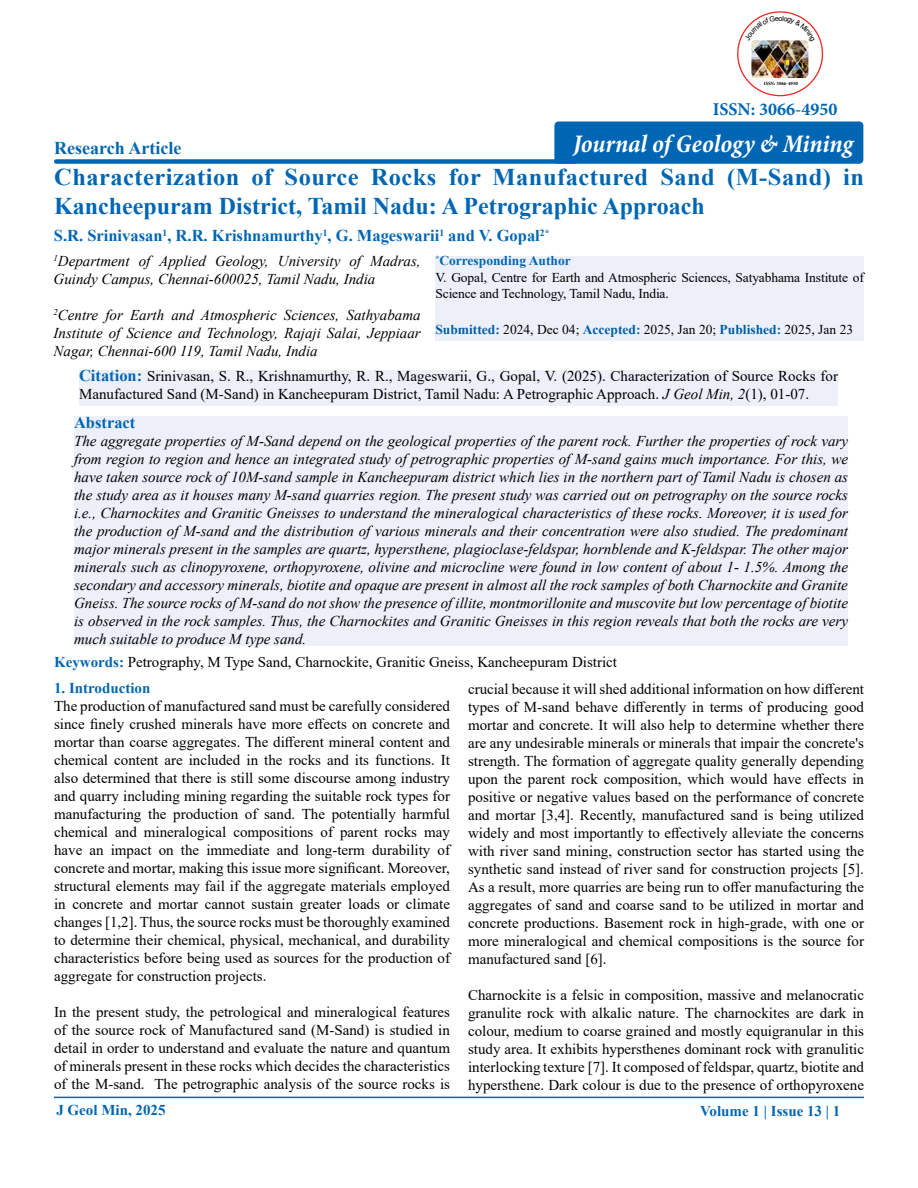
<style>
.page{position:relative;width:918px;height:1188px;background:#fff}
.page>*{position:absolute;margin:0;border:0;box-sizing:border-box;transform-origin:0 0}
.t1{font:italic 700 condensed 25.5px "Minion Pro";letter-spacing:-.005em;color:#fff}
.t2{font:700 24px/28.8px "Times New Roman";color:#0066b3}
.t3{font:700 18px "Times New Roman";color:#0066b3}
.t4{font:700 18px "Minion Pro";color:#0066b3}
.t5{font:700 16.5px "Times New Roman";color:#0066b3}
.t6{font:15px/18px "Times New Roman";color:#000;text-align:justify}
.t7{font:italic 15px/18px "Times New Roman";color:#000;text-align:justify}
.t8{font:700 15px "Times New Roman";color:#0066b3}
.t9{font:13.5px/16.5px "Times New Roman";letter-spacing:-.01em;color:#000}
.t10{font:7.2px "Arial Unicode MS";color:#000}
.t11{font:700 4.95px "Minion Pro";color:#000}
.s1{font-weight:700;color:#0066b3}
.s2{font-weight:700;color:#005da4}
.s3{font-weight:700;font-size:16.5px;color:#0066b3}
.s4{font-style:italic}
</style>
<div class="page">
<div style="left:54px;top:159px;width:523px;height:5px;background:#0066b3;border-radius:2px"></div>
<hr style="left:54px;top:1097px;width:810px;height:1px;background:#0066b3">
<div style="left:435px;top:256px;width:429px;height:85px;background:#eef0f9"></div>
<div style="left:79px;top:370px;width:759px;height:36px;background:#eef0f9"></div>
<div style="left:74px;top:416px;width:774px;height:230px;background:#eef0f9"></div>
<div style="left:554px;top:122px;width:309px;height:42px;background:#0066b3;border-radius:4px"></div>
<img style="left:743px;top:15px;width:75px;height:77px">
<p class="t10" style="left:779px;top:13px;width:6px">o</p>
<p class="t3" style="left:54px;top:135px;width:129px">Research Article</p>
<p class="t11" style="left:764px;top:80px;width:36px">ISSN: 3066-4950</p>
<p class="t4" style="left:713px;top:96px;width:126px">ISSN: 3066-4950</p>
<h1 class="t1" style="left:573px;top:126px;width:281px">Journal of Geology &amp; Mining</h1>
<h2 class="t2" style="left:54px;top:162px;width:811px">Characterization of Source Rocks for Manufactured Sand (M-Sand) in<br>Kancheepuram District, Tamil Nadu: A Petrographic Approach</h2>
<p class="t5" style="left:54px;top:224px;width:497px">S.R. Srinivasan<sup>1</sup>, R.R. Krishnamurthy<sup>1</sup>, G. Mageswarii<sup>1</sup> and V. Gopal<sup>2*</sup></p>
<p class="t9" style="left:435px;top:252px;width:430px"><sup>*</sup><span class="s1">Corresponding Author<br></span>V. Gopal, Centre for Earth and Atmospheric Sciences, Satyabhama Institute of<br>Science and Technology, Tamil Nadu, India.</p>
<p class="t9" style="left:435px;top:321px;width:419px"><span class="s2">Submitted</span><span class="s1">:</span> 2024, Dec 04; <span class="s2">Accepted</span><span class="s1">:</span> 2025, Jan 20; <span class="s2">Published</span><span class="s1">:</span> 2025, Jan 23</p>
<p class="t6" style="left:79px;top:367px;width:761px"><span class="s3">Citation:</span> Srinivasan, S. R., Krishnamurthy, R. R., Mageswarii, G., Gopal, V. (2025). Characterization of Source Rocks for<br>Manufactured Sand (M-Sand) in Kancheepuram District, Tamil Nadu: A Petrographic Approach. <span class="s4">J Geol Min, 2</span>(1), 01-07.</p>
<p class="t5" style="left:74px;top:410px;width:63px">Abstract</p>
<p class="t7" style="left:74px;top:431px;width:776px">The aggregate properties of M-Sand depend on the geological properties of the parent rock. Further the properties of rock vary from region to region and hence an integrated study of petrographic properties of M-sand gains much importance. For this, we have taken source rock of 10M-sand sample in Kancheepuram district which lies in the northern part of Tamil Nadu is chosen as the study area as it houses many M-sand quarries region. The present study was carried out on petrography on the source rocks i.e., Charnockites and Granitic Gneisses to understand the mineralogical characteristics of these rocks. Moreover, it is used for the production of M-sand and the distribution of various minerals and their concentration were also studied. The predominant major minerals present in the samples are quartz, hypersthene, plagioclase-feldspar, hornblende and K-feldspar. The other major minerals such as clinopyroxene, orthopyroxene, olivine and microcline were found in low content of about 1- 1.5%. Among the secondary and accessory minerals, biotite and opaque are present in almost all the rock samples of both Charnockite and Granite Gneiss. The source rocks of M-sand do not show the presence of illite, montmorillonite and muscovite but low percentage of biotite is observed in the rock samples. Thus, the Charnockites and Granitic Gneisses in this region reveals that both the rocks are very much suitable to produce M type sand.</p>
<p class="t7" style="left:54px;top:252px;width:369px"><sup>1</sup>Department of Applied Geology, University of Madras,<br>Guindy Campus, Chennai-600025, Tamil Nadu, India</p>
<p class="t7" style="left:54px;top:306px;width:369px"><sup>2</sup>Centre for Earth and Atmospheric Sciences, Sathyabama Institute of Science and Technology, Rajaji Salai, Jeppiaar Nagar, Chennai-600 119, Tamil Nadu, India</p>
<p class="t6" style="left:54px;top:652px;width:565px"><span class="s1">Keywords:</span> Petrography, M Type Sand, Charnockite, Granitic Gneiss, Kancheepuram District</p>
<p class="t8" style="left:54px;top:677px;width:98px">1. Introduction</p>
<p class="t6" style="left:54px;top:697px;width:398px">The production of manufactured sand must be carefully considered since finely crushed minerals have more effects on concrete and mortar than coarse aggregates. The different mineral content and chemical content are included in the rocks and its functions. It also determined that there is still some discourse among industry and quarry including mining regarding the suitable rock types for manufacturing the production of sand. The potentially harmful chemical and mineralogical compositions of parent rocks may have an impact on the immediate and long-term durability of concrete and mortar, making this issue more significant. Moreover, structural elements may fail if the aggregate materials employed in concrete and mortar cannot sustain greater loads or climate changes [1,2]. Thus, the source rocks must be thoroughly examined to determine their chemical, physical, mechanical, and durability characteristics before being used as sources for the production of aggregate for construction projects.</p>
<p class="t6" style="left:54px;top:1003px;width:398px">In the present study, the petrological and mineralogical features of the source rock of Manufactured sand (M-Sand) is studied in detail in order to understand and evaluate the nature and quantum of minerals present in these rocks which decides the characteristics of the M-sand. The petrographic analysis of the source rocks is</p>
<p class="t6" style="left:468px;top:679px;width:398px">crucial because it will shed additional information on how different types of M-sand behave differently in terms of producing good mortar and concrete. It will also help to determine whether there are any undesirable minerals or minerals that impair the concrete's strength. The formation of aggregate quality generally depending upon the parent rock composition, which would have effects in positive or negative values based on the performance of concrete and mortar [3,4]. Recently, manufactured sand is being utilized widely and most importantly to effectively alleviate the concerns with river sand mining, construction sector has started using the synthetic sand instead of river sand for construction projects [5].<br>As a result, more quarries are being run to offer manufacturing the aggregates of sand and coarse sand to be utilized in mortar and concrete productions. Basement rock in high-grade, with one or more mineralogical and chemical compositions is the source for manufactured sand [6].</p>
<p class="t6" style="left:468px;top:985px;width:398px">Charnockite is a felsic in composition, massive and melanocratic granulite rock with alkalic nature. The charnockites are dark in colour, medium to coarse grained and mostly equigranular in this study area. It exhibits hypersthenes dominant rock with granulitic interlocking texture [7]. It composed of feldspar, quartz, biotite and hypersthene. Dark colour is due to the presence of orthopyroxene</p>
<p class="t8" style="left:56px;top:1100px;width:111px">J Geol Min, 2025</p>
<p class="t8" style="left:700px;top:1100px;width:142px">Volume 1 | Issue 13 | 1</p>
</div>
